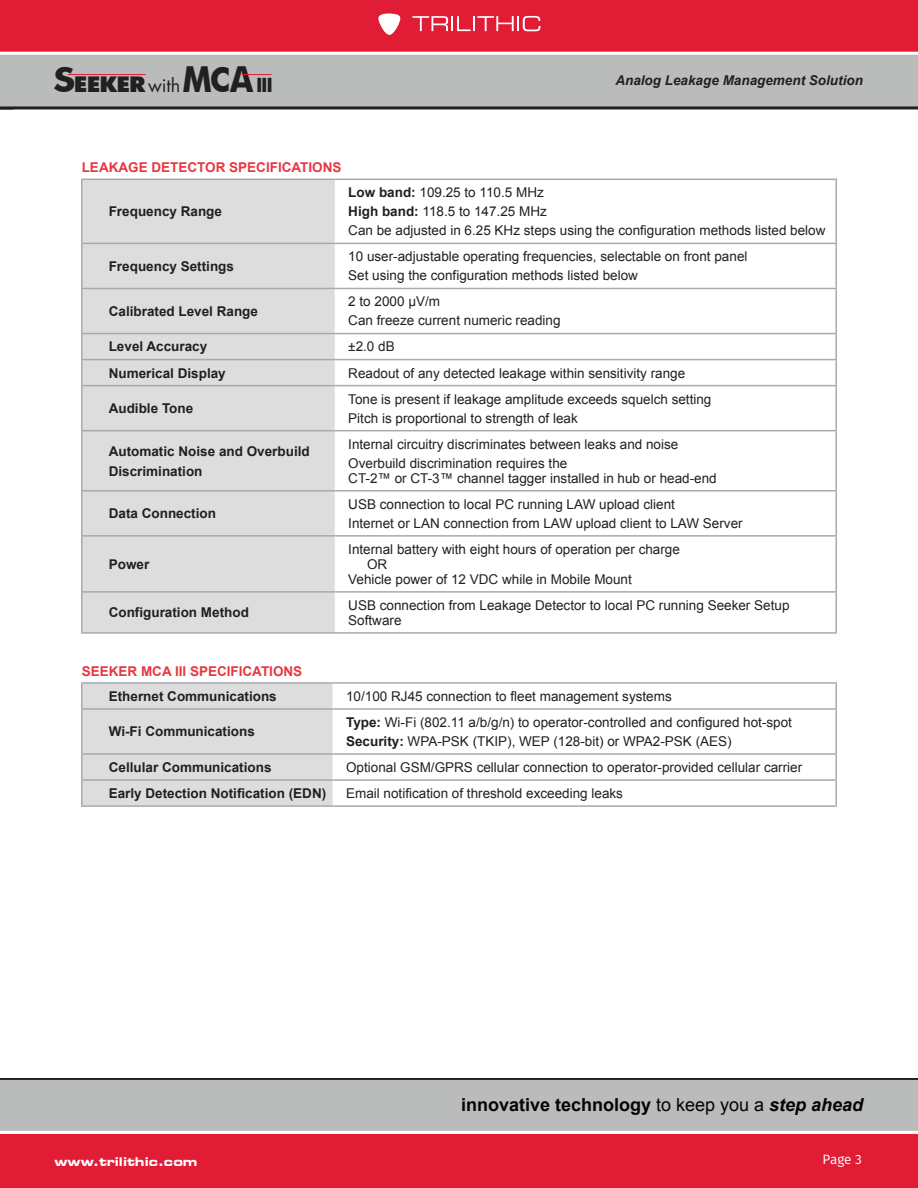
<style>
.page{position:relative;width:918px;height:1188px;background:#fff}
.page>*{position:absolute;margin:0;border:0;box-sizing:border-box;transform-origin:0 0}
.t1{font:900 21.6px "Futura BT";color:#231f20;scale:1.05 1}
.t2{font:700 18px "Arial";color:#040503}
.Table_-_Right_Column{font:13.5px/15px "Arial";color:#231f20}
.Table_-_Left_Column{font:700 13.5px/20.2px "Arial";color:#231f20}
.Body_Head{font:700 13.5px "Arial";color:#ea3641}
.t3{font:italic 700 13.5px "Arial";color:#231f20}
.Body_Text_-_Left{font:13.5px "Fira Sans";color:#fff}
.t4{font:700 expanded 12px "Square 721 BT";color:#fff}
.s1{font-weight:700;font-size:34.2px}
.s2{font-family:"Futura";font-weight:400;font-size:18.15px}
.s3{font-weight:700;font-size:35.85px}
.s4{font-weight:700;font-size:19.65px}
.s5{font-weight:700}
.s6{font-weight:400}
.s7{font-style:italic}
</style>
<div class="page">
<div style="left:0;top:0;width:918px;height:54px;background:#e11d36"></div>
<div style="left:0;top:54px;width:918px;height:54px;background:#babbbb"></div>
<hr style="left:0;top:52px;width:918px;height:3px;background:#fff">
<hr style="left:0;top:106px;width:918px;height:3px;background:#231f20">
<svg style="left:412px;top:16px;width:128px;height:15px"></svg>
<svg style="left:378px;top:13px;width:23px;height:22px"></svg>
<svg style="left:0;top:54px;width:13px;height:1px"></svg>
<svg style="left:0;top:106px;width:13px;height:1px"></svg>
<div style="left:0;top:1132px;width:918px;height:56px;background:#e11d36"></div>
<div style="left:0;top:1078px;width:918px;height:54px;background:#babbbb"></div>
<hr style="left:0;top:1131px;width:918px;height:3px;background:#fff">
<hr style="left:0;top:1078px;width:918px;height:2px;background:#231f20">
<svg style="left:0;top:1133px;width:13px;height:1px"></svg>
<hr style="left:68px;top:74px;width:78px;height:1px;background:#e11d36">
<svg style="left:242px;top:74px;width:29px;height:1px"></svg>
<div style="left:82px;top:180px;width:253px;height:452px;background:#ddddde"></div>
<hr style="left:335px;top:288px;width:502px;height:1px;background:#a7aaac">
<hr style="left:335px;top:359px;width:502px;height:1px;background:#a7aaac">
<hr style="left:335px;top:385px;width:502px;height:1px;background:#a7aaac">
<hr style="left:335px;top:490px;width:502px;height:2px;background:#a7aaac">
<hr style="left:335px;top:535px;width:502px;height:2px;background:#a7aaac">
<hr style="left:335px;top:591px;width:502px;height:2px;background:#a7aaac">
<hr style="left:335px;top:632px;width:502px;height:2px;background:#a7aaac">
<hr style="left:81px;top:591px;width:254px;height:2px;background:#a7aaac">
<hr style="left:81px;top:632px;width:254px;height:2px;background:#a7aaac">
<hr style="left:81px;top:179px;width:254px;height:1px;background:#a7aaac">
<hr style="left:81px;top:243px;width:254px;height:1px;background:#a7aaac">
<hr style="left:81px;top:333px;width:254px;height:1px;background:#a7aaac">
<hr style="left:335px;top:333px;width:502px;height:1px;background:#a7aaac">
<hr style="left:836px;top:537px;width:1px;height:54px;background:#a7aaac">
<hr style="left:81px;top:593px;width:1px;height:39px;background:#a7aaac">
<hr style="left:836px;top:593px;width:1px;height:39px;background:#a7aaac">
<hr style="left:81px;top:385px;width:254px;height:1px;background:#a7aaac">
<hr style="left:81px;top:537px;width:1px;height:54px;background:#a7aaac">
<hr style="left:335px;top:243px;width:502px;height:1px;background:#a7aaac">
<hr style="left:81px;top:288px;width:254px;height:1px;background:#a7aaac">
<hr style="left:81px;top:359px;width:254px;height:1px;background:#a7aaac">
<hr style="left:81px;top:430px;width:254px;height:1px;background:#a7aaac">
<hr style="left:81px;top:431px;width:1px;height:59px;background:#a7aaac">
<hr style="left:335px;top:430px;width:502px;height:1px;background:#a7aaac">
<hr style="left:836px;top:431px;width:1px;height:59px;background:#a7aaac">
<hr style="left:81px;top:490px;width:254px;height:2px;background:#a7aaac">
<hr style="left:81px;top:492px;width:1px;height:43px;background:#a7aaac">
<hr style="left:836px;top:492px;width:1px;height:43px;background:#a7aaac">
<hr style="left:81px;top:535px;width:254px;height:2px;background:#a7aaac">
<hr style="left:81px;top:180px;width:1px;height:63px;background:#a7aaac">
<hr style="left:836px;top:180px;width:1px;height:63px;background:#a7aaac">
<hr style="left:81px;top:244px;width:1px;height:44px;background:#a7aaac">
<hr style="left:836px;top:244px;width:1px;height:44px;background:#a7aaac">
<hr style="left:81px;top:289px;width:1px;height:44px;background:#a7aaac">
<hr style="left:836px;top:289px;width:1px;height:44px;background:#a7aaac">
<svg style="left:81px;top:334px;width:1px;height:51px"></svg>
<svg style="left:836px;top:334px;width:1px;height:51px"></svg>
<hr style="left:81px;top:386px;width:1px;height:44px;background:#a7aaac">
<hr style="left:836px;top:386px;width:1px;height:44px;background:#a7aaac">
<hr style="left:335px;top:179px;width:502px;height:1px;background:#a7aaac">
<hr style="left:333px;top:805px;width:504px;height:2px;background:#a7aaac">
<hr style="left:81px;top:682px;width:252px;height:2px;background:#a7aaac">
<hr style="left:333px;top:682px;width:504px;height:2px;background:#a7aaac">
<hr style="left:333px;top:708px;width:504px;height:2px;background:#a7aaac">
<hr style="left:333px;top:753px;width:504px;height:2px;background:#a7aaac">
<hr style="left:333px;top:779px;width:504px;height:2px;background:#a7aaac">
<svg style="left:836px;top:684px;width:1px;height:24px"></svg>
<hr style="left:836px;top:710px;width:1px;height:43px;background:#a7aaac">
<svg style="left:81px;top:683px;width:252px;height:122px;background:#d9d9da"></svg>
<hr style="left:81px;top:805px;width:252px;height:2px;background:#a7aaac">
<svg style="left:836px;top:755px;width:1px;height:50px"></svg>
<h1 class="t1" style="left:53px;top:71px;width:211px"><span class="s1">S</span>EEK ER<span class="s2">with</span><span class="s3">M</span><span class="s1">C</span><span class="s3">A</span> <span class="s4">III</span></h1>
<p class="t3" style="left:615px;top:71px;width:249px">Analog Leakage Management Solution</p>
<p class="Body_Head" style="left:82px;top:158px;width:261px">LEAKAGE DETECTOR SPECIFICATIONS</p>
<p class="Table_-_Left_Column" style="left:109px;top:202px;width:115px">Frequency Range</p>
<p class="Table_-_Left_Column" style="left:109px;top:256px;width:127px">Frequency Settings</p>
<p class="Table_-_Right_Column" style="left:348px;top:185px;width:197px"><span class="s5">Low band:</span> 109.25 to 110.5 MHz</p>
<p class="Table_-_Right_Column" style="left:348px;top:204px;width:200px"><span class="s5">High band:</span> 118.5 to 147.25 MHz</p>
<p class="Table_-_Right_Column" style="left:348px;top:223px;width:479px">Can be adjusted in 6.25 KHz steps using the configuration methods listed below</p>
<p class="Table_-_Right_Column" style="left:348px;top:249px;width:401px">10 user-adjustable operating frequencies, selectable on front panel</p>
<p class="Table_-_Right_Column" style="left:348px;top:268px;width:291px">Set using the configuration methods listed below</p>
<p class="Table_-_Left_Column" style="left:109px;top:301px;width:151px">Calibrated Level Range</p>
<p class="Table_-_Right_Column" style="left:348px;top:294px;width:93px">2 to 2000 μV/m</p>
<p class="Table_-_Right_Column" style="left:348px;top:313px;width:214px">Can freeze current numeric reading</p>
<p class="Table_-_Left_Column" style="left:109px;top:337px;width:100px">Level Accuracy</p>
<p class="Table_-_Right_Column" style="left:348px;top:339px;width:48px">±2.0 dB</p>
<p class="Table_-_Left_Column" style="left:109px;top:363px;width:119px">Numerical Display</p>
<p class="Table_-_Right_Column" style="left:348px;top:365px;width:338px">Readout of any detected leakage within sensitivity range</p>
<p class="Table_-_Left_Column" style="left:109px;top:398px;width:86px">Audible Tone</p>
<p class="Table_-_Right_Column" style="left:348px;top:391px;width:365px">Tone is present if leakage amplitude exceeds squelch setting</p>
<p class="Table_-_Right_Column" style="left:348px;top:410px;width:231px">Pitch is proportional to strength of leak</p>
<p class="Table_-_Left_Column" style="left:109px;top:441px;width:203px">Automatic Noise and Overbuild<br>Discrimination</p>
<p class="Table_-_Left_Column" style="left:109px;top:504px;width:109px">Data Connection</p>
<p class="Table_-_Left_Column" style="left:109px;top:554px;width:42px">Power</p>
<p class="Table_-_Right_Column" style="left:348px;top:436px;width:332px">Internal circuitry discriminates between leaks and noise</p>
<p class="Table_-_Right_Column" style="left:348px;top:455px;width:370px">Overbuild discrimination requires the<br>CT-2™ or CT-3™ channel tagger installed in hub or head-end</p>
<p class="Table_-_Right_Column" style="left:348px;top:496px;width:328px">USB connection to local PC running LAW upload client</p>
<p class="Table_-_Right_Column" style="left:348px;top:515px;width:396px">Internet or LAN connection from LAW upload client to LAW Server</p>
<p class="Table_-_Right_Column" style="left:348px;top:541px;width:333px">Internal battery with eight hours of operation per charge</p>
<p class="Table_-_Right_Column" style="left:367px;top:556px;width:22px">OR</p>
<p class="Table_-_Right_Column" style="left:348px;top:571px;width:285px">Vehicle power of 12 VDC while in Mobile Mount</p>
<p class="Table_-_Left_Column" style="left:109px;top:603px;width:142px">Configuration Method</p>
<p class="Table_-_Right_Column" style="left:348px;top:598px;width:443px">USB connection from Leakage Detector to local PC running Seeker Setup<br>Software</p>
<p class="Body_Head" style="left:82px;top:662px;width:222px">SEEKER MCA III SPECIFICATIONS</p>
<p class="Table_-_Left_Column" style="left:109px;top:686px;width:170px">Ethernet Communications</p>
<p class="Table_-_Right_Column" style="left:346px;top:689px;width:327px">10/100 RJ45 connection to fleet management systems</p>
<p class="Table_-_Left_Column" style="left:109px;top:722px;width:148px">Wi-Fi Communications</p>
<p class="Table_-_Right_Column" style="left:346px;top:715px;width:447px"><span class="s5">Type:</span> Wi-Fi (802.11 a/b/g/n) to operator-controlled and configured hot-spot</p>
<p class="Table_-_Right_Column" style="left:346px;top:734px;width:387px"><span class="s5">Security:</span> WPA-PSK (TKIP), WEP (128-bit) or WPA2-PSK (AES)</p>
<p class="Table_-_Left_Column" style="left:109px;top:757px;width:164px">Cellular Communications</p>
<p class="Table_-_Right_Column" style="left:346px;top:760px;width:458px">Optional GSM/GPRS cellular connection to operator-provided cellular carrier</p>
<p class="Table_-_Left_Column" style="left:109px;top:783px;width:219px">Early Detection Notification (EDN)</p>
<p class="Table_-_Right_Column" style="left:346px;top:786px;width:278px">Email notification of threshold exceeding leaks</p>
<h2 class="t2" style="left:461px;top:1093px;width:404px">innovative technology <span class="s6">to keep you a</span> <span class="s7">step ahead</span></h2>
<p class="t4" style="left:54px;top:1155px;width:145px">www.trilithic.com</p>
<p class="Body_Text_-_Left" style="left:823px;top:1149px;width:41px">Page 3</p>
</div>
